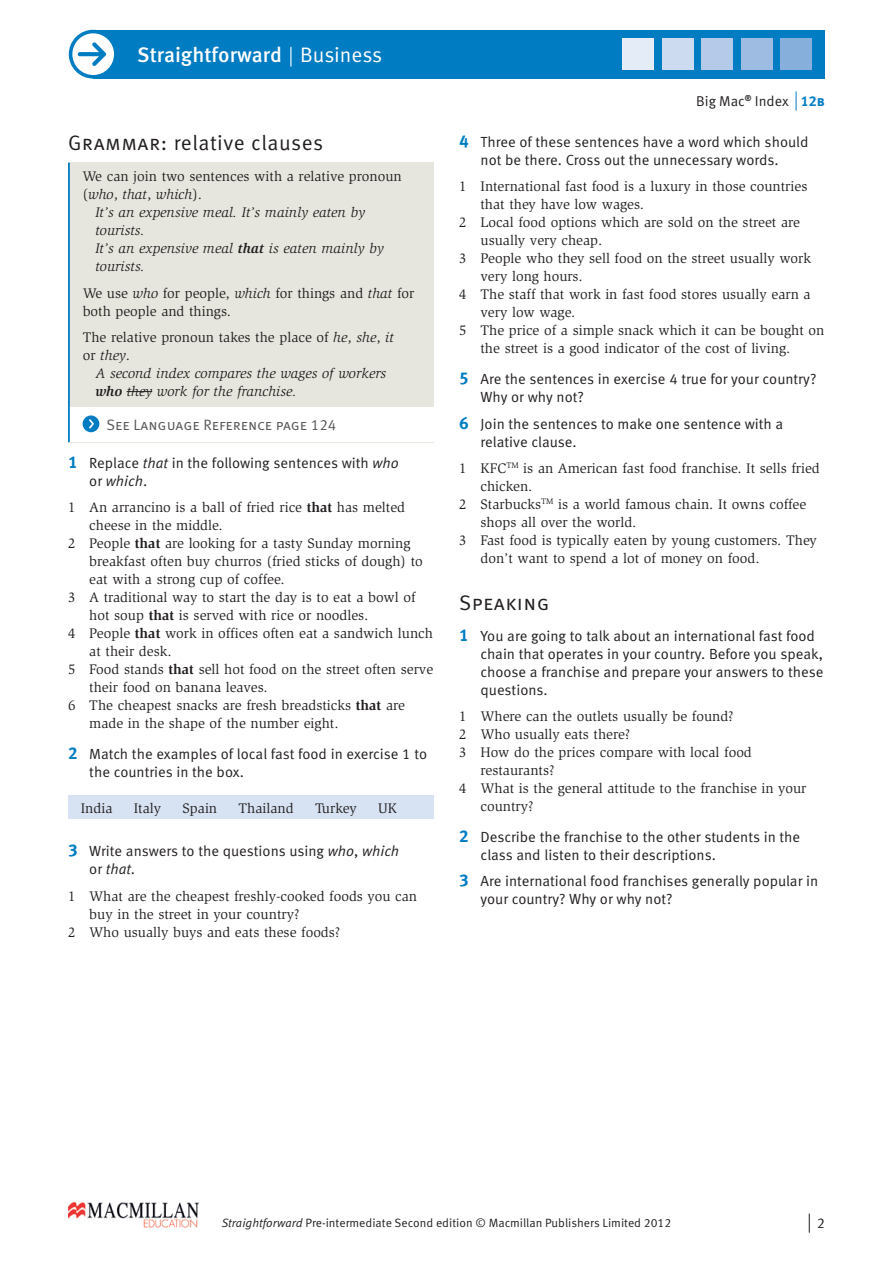
<style>
.page{position:relative;width:893px;height:1263px;background:#fff}
.page>*{position:absolute;margin:0;border:0;box-sizing:border-box;transform-origin:0 0}
.t1{font:21px "Meta OT";letter-spacing:.025em;color:#231f20}
.t2{font:500 21px "Meta OT";color:#fff}
.t3{font:15px "Meta OT";color:#57585a}
.t4{font:14.7px/18px "Meta OT";color:#231f20}
.t5{font:14.25px/18px "Slimbach Std";color:#231f20}
.t6{font:italic 14.25px/18px "Slimbach Std";color:#231f20}
.t7{font:14.25px "Meta OT";color:#231f20}
.t8{font:12px "Meta OT";color:#231f20}
.s1{font-weight:400}
.s2{font-style:normal}
.s3{font-weight:700}
.s4{font-style:italic}
.s5{font-weight:700;font-size:17.1px;color:#007cc2}
.s6{font-weight:700;color:#007cc2}
</style>
<div class="page">
<div style="left:93px;top:30px;width:732px;height:49px;background:#007cc2"></div>
<svg style="left:290px;top:47px;width:1px;height:20px"></svg>
<svg style="left:69px;top:30px;width:45px;height:49px"></svg>
<div style="left:662px;top:38px;width:31px;height:32px;background:#ccdbef"></div>
<div style="left:622px;top:38px;width:31px;height:32px;background:#e4ecf7"></div>
<div style="left:702px;top:38px;width:31px;height:32px;background:#b4cae8"></div>
<div style="left:741px;top:38px;width:31px;height:32px;background:#9ebce2"></div>
<div style="left:781px;top:38px;width:31px;height:32px;background:#86afdc"></div>
<svg style="left:808px;top:1213px;width:2px;height:20px"></svg>
<img style="left:68px;top:1202px;width:131px;height:26px">
<svg style="left:796px;top:91px;width:1px;height:20px"></svg>
<div style="left:69px;top:163px;width:365px;height:244px;background:#e7e6de"></div>
<hr style="left:68px;top:442px;width:366px;height:1px;background:#e7e6de">
<hr style="left:68px;top:163px;width:2px;height:244px;background:#007cc2">
<hr style="left:68px;top:407px;width:2px;height:35px;background:#007cc2">
<svg style="left:127px;top:391px;width:25px;height:1px"></svg>
<svg style="left:83px;top:415px;width:16px;height:17px"></svg>
<div style="left:68px;top:796px;width:366px;height:23px;background:#d7e3f3"></div>
<h1 class="t2" style="left:137px;top:42px;width:247px">Straightforward <span class="s1">Business</span></h1>
<h1 class="t1" style="left:68px;top:130px;width:257px">Grammar: relative clauses</h1>
<p class="t5" style="left:83px;top:168px;width:321px">We can join two sentences with a relative pronoun</p>
<p class="t6" style="left:83px;top:186px;width:121px"><span class="s2">(</span>who<span class="s2">,</span> that<span class="s2">,</span> which<span class="s2">).</span></p>
<p class="t6" style="left:95px;top:204px;width:271px">It’s an expensive meal. It’s mainly eaten by</p>
<p class="t6" style="left:95px;top:222px;width:51px">tourists.</p>
<p class="t6" style="left:95px;top:240px;width:290px">It’s an expensive meal <span class="s3">that</span> is eaten mainly by</p>
<p class="t6" style="left:95px;top:258px;width:51px">tourists.</p>
<p class="t5" style="left:83px;top:284px;width:333px">We use <span class="s4">who</span> for people, <span class="s4">which</span> for things and <span class="s4">that</span> for both people and things.</p>
<p class="t5" style="left:83px;top:329px;width:313px">The relative pronoun takes the place of <span class="s4">he</span>, <span class="s4">she</span>, <span class="s4">it </span>or <span class="s4">they</span>.</p>
<p class="t6" style="left:95px;top:365px;width:292px">A second index compares the wages of workers <span class="s3">who</span> they work for the franchise.</p>
<p class="t3" style="left:107px;top:416px;width:231px">See Language Reference page 124</p>
<p class="t4" style="left:89px;top:454px;width:311px;text-indent:-21px"><span class="s5">1</span> Replace <span class="s4">that</span> in the following sentences with <span class="s4">who </span>or <span class="s4">which</span>.</p>
<p class="t5" style="left:68px;top:499px;width:339px">1 An arrancino is a ball of fried rice <span class="s3">that</span> has melted</p>
<p class="t5" style="left:89px;top:517px;width:135px">cheese in the middle.</p>
<p class="t5" style="left:68px;top:535px;width:344px">2 People <span class="s3">that</span> are looking for a tasty Sunday morning</p>
<p class="t5" style="left:89px;top:553px;width:335px">breakfast often buy churros (fried sticks of dough) to</p>
<p class="t5" style="left:89px;top:571px;width:197px">eat with a strong cup of coffee.</p>
<p class="t5" style="left:68px;top:589px;width:349px">3 A traditional way to start the day is to eat a bowl of</p>
<p class="t5" style="left:89px;top:607px;width:281px">hot soup <span class="s3">that</span> is served with rice or noodles.</p>
<p class="t5" style="left:68px;top:625px;width:366px">4 People <span class="s3">that</span> work in offices often eat a sandwich lunch</p>
<p class="t5" style="left:89px;top:643px;width:84px">at their desk.</p>
<p class="t5" style="left:68px;top:661px;width:367px">5 Food stands <span class="s3">that</span> sell hot food on the street often serve</p>
<p class="t5" style="left:89px;top:679px;width:180px">their food on banana leaves.</p>
<p class="t5" style="left:68px;top:697px;width:338px">6 The cheapest snacks are fresh breadsticks <span class="s3">that</span> are</p>
<p class="t5" style="left:89px;top:715px;width:251px">made in the shape of the number eight.</p>
<p class="t4" style="left:89px;top:745px;width:339px;text-indent:-21px"><span class="s5">2</span> Match the examples of local fast food in exercise 1 to the countries in the box.</p>
<p class="t5" style="left:81px;top:799px;width:33px">India</p>
<p class="t5" style="left:134px;top:799px;width:29px">Italy</p>
<p class="t5" style="left:183px;top:799px;width:36px">Spain</p>
<p class="t5" style="left:239px;top:799px;width:57px">Thailand</p>
<p class="t5" style="left:315px;top:799px;width:43px">Turkey</p>
<p class="t5" style="left:378px;top:799px;width:20px">UK</p>
<p class="t4" style="left:89px;top:842px;width:311px;text-indent:-21px"><span class="s5">3</span> Write answers to the questions using <span class="s4">who</span>, <span class="s4">which </span>or <span class="s4">that</span>.</p>
<p class="t5" style="left:68px;top:887px;width:351px">1 What are the cheapest freshly-cooked foods you can</p>
<p class="t5" style="left:89px;top:905px;width:212px">buy in the street in your country?</p>
<p class="t5" style="left:68px;top:923px;width:274px">2 Who usually buys and eats these foods?</p>
<p class="t7" style="left:696px;top:92px;width:130px">Big Mac<sup>®</sup> Index <span class="s6">12b</span></p>
<p class="t4" style="left:459px;top:133px;width:351px;text-align:center"><span class="s5">4</span> Three of these sentences have a word which should not be there. Cross out the unnecessary words.</p>
<p class="t5" style="left:459px;top:178px;width:350px">1 International fast food is a luxury in those countries</p>
<p class="t5" style="left:480px;top:196px;width:165px">that they have low wages.</p>
<p class="t5" style="left:459px;top:214px;width:342px">2 Local food options which are sold on the street are</p>
<p class="t5" style="left:480px;top:232px;width:123px">usually very cheap.</p>
<p class="t5" style="left:459px;top:250px;width:353px">3 People who they sell food on the street usually work</p>
<p class="t5" style="left:480px;top:268px;width:104px">very long hours.</p>
<p class="t5" style="left:459px;top:286px;width:353px">4 The staff that work in fast food stores usually earn a</p>
<p class="t5" style="left:480px;top:304px;width:96px">very low wage.</p>
<p class="t5" style="left:459px;top:322px;width:367px">5 The price of a simple snack which it can be bought on</p>
<p class="t5" style="left:480px;top:340px;width:311px">the street is a good indicator of the cost of living.</p>
<p class="t4" style="left:480px;top:370px;width:337px;text-indent:-21px"><span class="s5">5</span> Are the sentences in exercise 4 true for your country?<br>Why or why not?</p>
<p class="t4" style="left:480px;top:415px;width:304px;text-indent:-21px"><span class="s5">6</span> Join the sentences to make one sentence with a relative clause.</p>
<p class="t5" style="left:459px;top:459px;width:362px">1 KFC<sup>TM</sup> is an American fast food franchise. It sells fried</p>
<p class="t5" style="left:480px;top:477px;width:53px">chicken.</p>
<p class="t5" style="left:459px;top:495px;width:349px">2 Starbucks<sup>TM</sup> is a world famous chain. It owns coffee</p>
<p class="t5" style="left:480px;top:513px;width:157px">shops all over the world.</p>
<p class="t5" style="left:459px;top:531px;width:359px">3 Fast food is typically eaten by young customers. They</p>
<p class="t5" style="left:480px;top:549px;width:281px">don’t want to spend a lot of money on food.</p>
<h1 class="t1" style="left:459px;top:590px;width:92px">Speaking</h1>
<p class="t4" style="left:480px;top:627px;width:344px;text-indent:-21px"><span class="s5">1</span> You are going to talk about an international fast food chain that operates in your country. Before you speak, choose a franchise and prepare your answers to these questions.</p>
<p class="t5" style="left:459px;top:707px;width:276px">1 Where can the outlets usually be found?</p>
<p class="t5" style="left:459px;top:725px;width:173px">2 Who usually eats there?</p>
<p class="t5" style="left:459px;top:743px;width:294px">3 How do the prices compare with local food</p>
<p class="t5" style="left:480px;top:761px;width:76px">restaurants?</p>
<p class="t5" style="left:459px;top:779px;width:349px">4 What is the general attitude to the franchise in your</p>
<p class="t5" style="left:480px;top:797px;width:55px">country?</p>
<p class="t4" style="left:480px;top:828px;width:321px;text-indent:-21px"><span class="s5">2</span> Describe the franchise to the other students in the class and listen to their descriptions.</p>
<p class="t4" style="left:480px;top:872px;width:339px;text-indent:-21px"><span class="s5">3</span> Are international food franchises generally popular in your country? Why or why not?</p>
<p class="t8" style="left:222px;top:1215px;width:451px"><span class="s4">Straightforward</span> Pre-intermediate Second edition © Macmillan Publishers Limited 2012</p>
<p class="t7" style="left:817px;top:1215px;width:10px">2</p>
</div>
